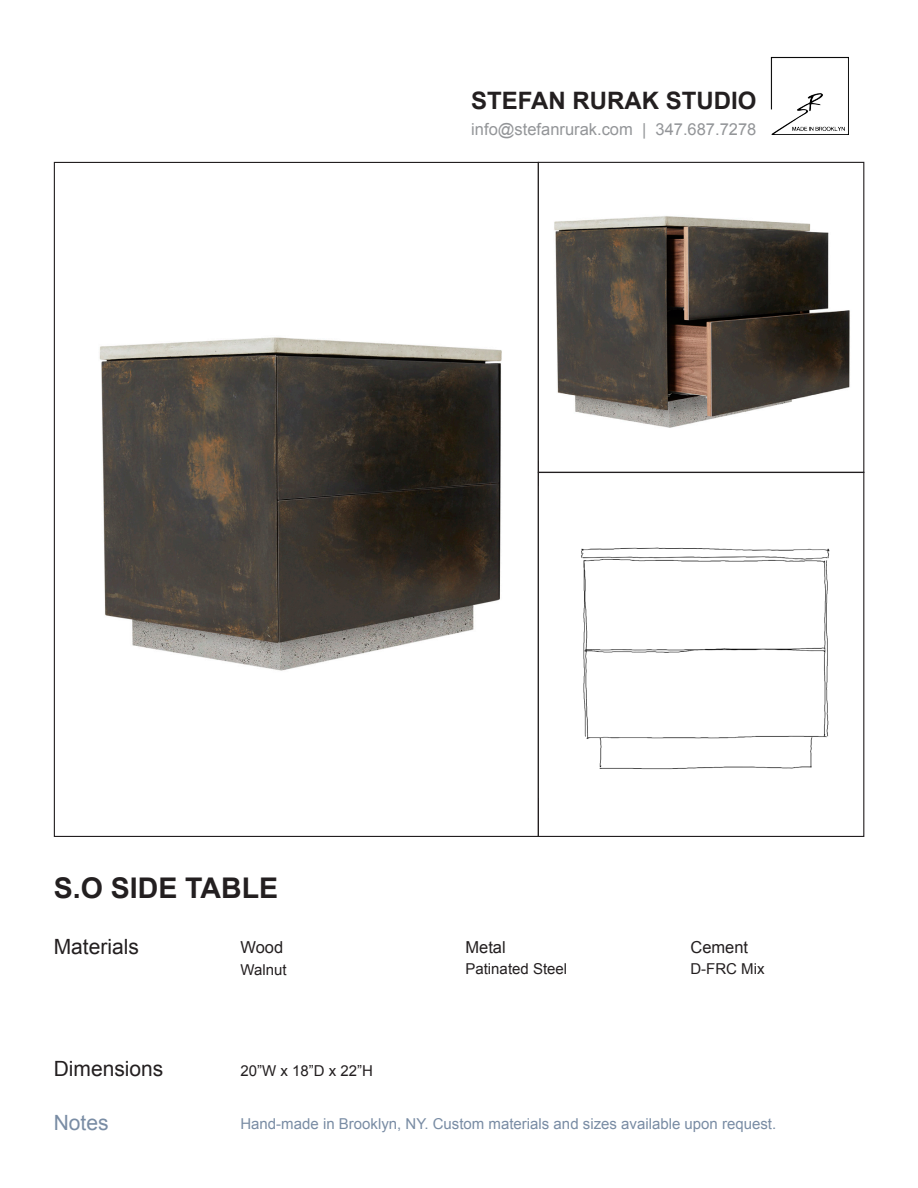
<style>
.page{position:relative;width:918px;height:1188px;background:#fff}
.page>*{position:absolute;margin:0;border:0;box-sizing:border-box;transform-origin:0 0}
.t1{font:700 28.5px "Arial";color:#231f20}
.t2{font:700 24px "Arial";color:#231f20}
.t3{font:21px "Arial";color:#231f20}
.t4{font:21px "Arial";color:#798ca4}
.t5{font:16.5px "Arial";color:#939598}
.t6{font:16.5px "Arial";color:#231f20}
.t7{font:15px "Arial";color:#798ca4}
.t8{font:15px "Arial";color:#231f20}
</style>
<div class="page">
<img style="left:99px;top:337px;width:403px;height:334px">
<img style="left:554px;top:216px;width:296px;height:212px">
<div style="left:538px;top:162px;width:326px;height:311px;border:1px solid #231f20"></div>
<img style="left:581px;top:547px;width:249px;height:223px">
<div style="left:538px;top:472px;width:326px;height:365px;border:1px solid #231f20"></div>
<img style="left:771px;top:57px;width:78px;height:78px">
<p class="t2" style="left:471px;top:85px;width:287px">STEFAN RURAK STUDIO</p>
<p class="t5" style="left:471px;top:118px;width:287px">info@stefanrurak.com | 347.687.7278</p>
<p class="t1" style="left:54px;top:869px;width:226px">S.O SIDE TABLE</p>
<p class="t3" style="left:54px;top:933px;width:87px">Materials</p>
<p class="t6" style="left:240px;top:937px;width:44px">Wood</p>
<p class="t6" style="left:465px;top:937px;width:42px">Metal</p>
<p class="t6" style="left:690px;top:937px;width:59px">Cement</p>
<p class="t8" style="left:240px;top:960px;width:48px">Walnut</p>
<p class="t8" style="left:465px;top:959px;width:103px">Patinated Steel</p>
<p class="t8" style="left:690px;top:959px;width:76px">D-FRC Mix</p>
<p class="t3" style="left:54px;top:1055px;width:111px">Dimensions</p>
<p class="t8" style="left:240px;top:1061px;width:134px">20”W x 18”D x 22”H</p>
<p class="t4" style="left:54px;top:1109px;width:56px">Notes</p>
<p class="t7" style="left:240px;top:1114px;width:537px">Hand-made in Brooklyn, NY. Custom materials and sizes available upon request.</p>
</div>
